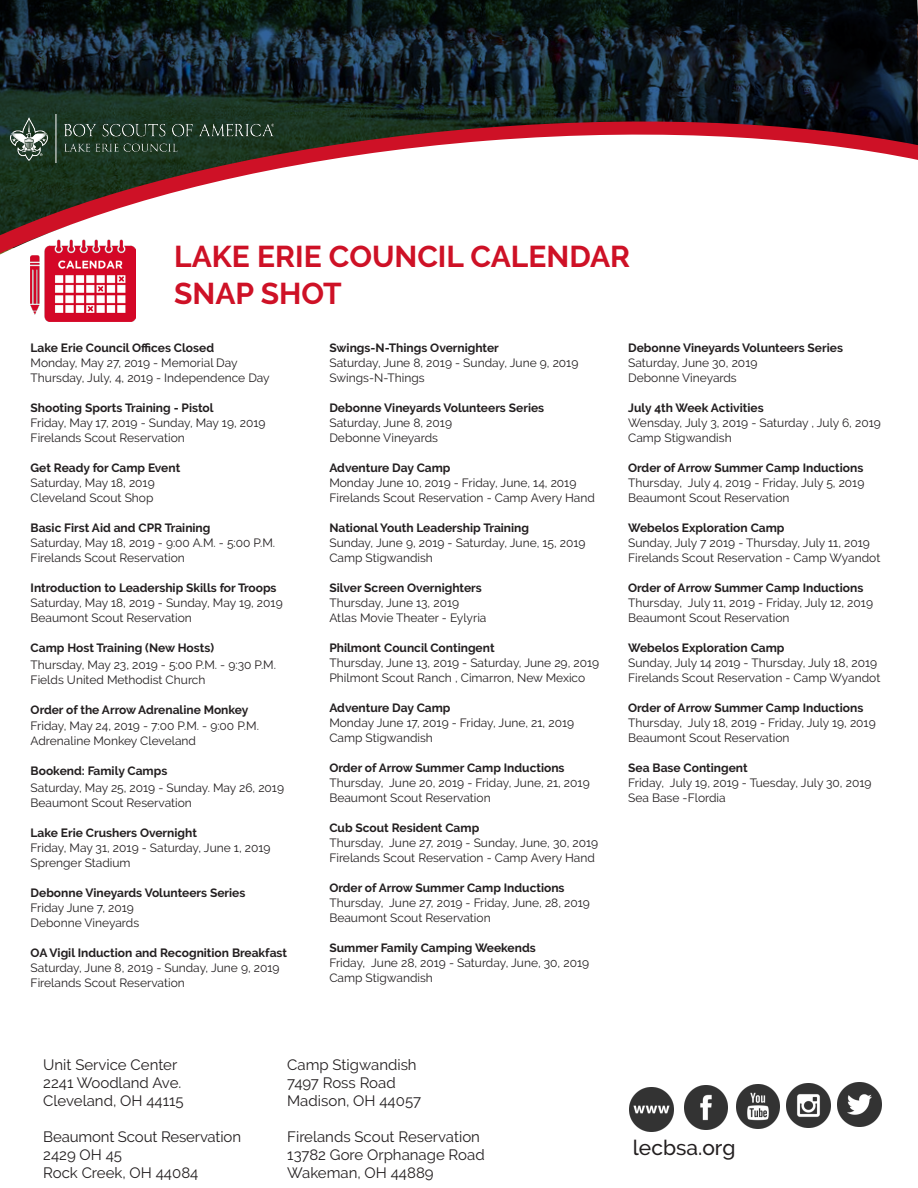
<style>
.page{position:relative;width:918px;height:1188px;background:#fff}
.page>*{position:absolute;margin:0;border:0;box-sizing:border-box;transform-origin:0 0}
.t1{font:700 30px "Raleway";color:#ce1126}
.t2{font:500 21px "Raleway";color:#231f20}
.t3{font:15px "Raleway";color:#231f20}
.t4{font:12px "Raleway";color:#231f20}
.t5{font:700 12px "Raleway";color:#231f20}
</style>
<div class="page">
<svg style="left:0;top:0;width:916px;height:108px"></svg>
<svg style="left:0;top:113px;width:918px;height:194px"></svg>
<img style="left:10px;top:115px;width:264px;height:48px">
<img style="left:786px;top:1084px;width:44px;height:43px">
<img style="left:630px;top:1088px;width:44px;height:43px">
<img style="left:684px;top:1086px;width:44px;height:43px">
<img style="left:838px;top:1082px;width:43px;height:44px">
<img style="left:736px;top:1085px;width:44px;height:43px">
<img style="left:31px;top:238px;width:105px;height:84px">
<p class="t1" style="left:174px;top:239px;width:457px">LAKE ERIE COUNCIL CALENDAR</p>
<p class="t1" style="left:174px;top:276px;width:169px">SNAP SHOT</p>
<p class="t5" style="left:31px;top:341px;width:185px">Lake Erie Council Offices Closed</p>
<p class="t4" style="left:31px;top:356px;width:209px">Monday, May 27, 2019 - Memorial Day</p>
<p class="t4" style="left:31px;top:371px;width:241px">Thursday, July, 4, 2019 - Independence Day</p>
<p class="t5" style="left:31px;top:401px;width:185px">Shooting Sports Training - Pistol</p>
<p class="t4" style="left:31px;top:416px;width:236px">Friday, May 17, 2019 - Sunday, May 19, 2019</p>
<p class="t4" style="left:31px;top:431px;width:156px">Firelands Scout Reservation</p>
<p class="t5" style="left:31px;top:461px;width:151px">Get Ready for Camp Event</p>
<p class="t4" style="left:31px;top:476px;width:126px">Saturday, May 18, 2019</p>
<p class="t4" style="left:31px;top:491px;width:124px">Cleveland Scout Shop</p>
<p class="t5" style="left:31px;top:521px;width:181px">Basic First Aid and CPR Training</p>
<p class="t4" style="left:31px;top:536px;width:246px">Saturday, May 18, 2019 - 9:00 A.M. - 5:00 P.M.</p>
<p class="t4" style="left:31px;top:551px;width:156px">Firelands Scout Reservation</p>
<p class="t5" style="left:31px;top:581px;width:248px">Introduction to Leadership Skills for Troops</p>
<p class="t4" style="left:31px;top:596px;width:254px">Saturday, May 18, 2019 - Sunday, May 19, 2019</p>
<p class="t4" style="left:31px;top:611px;width:163px">Beaumont Scout Reservation</p>
<p class="t5" style="left:31px;top:641px;width:185px">Camp Host Training (New Hosts)</p>
<p class="t4" style="left:31px;top:658px;width:247px">Thursday, May 23, 2019 - 5:00 P.M. - 9:30 P.M.</p>
<p class="t4" style="left:31px;top:673px;width:176px">Fields United Methodist Church</p>
<p class="t5" style="left:31px;top:703px;width:219px">Order of the Arrow Adrenaline Monkey</p>
<p class="t4" style="left:31px;top:719px;width:230px">Friday, May 24, 2019 - 7:00 P.M. - 9:00 P.M.</p>
<p class="t4" style="left:31px;top:734px;width:167px">Adrenaline Monkey Cleveland</p>
<p class="t5" style="left:31px;top:764px;width:138px">Bookend: Family Camps</p>
<p class="t4" style="left:31px;top:781px;width:255px">Saturday, May 25, 2019 - Sunday. May 26, 2019</p>
<p class="t4" style="left:31px;top:796px;width:163px">Beaumont Scout Reservation</p>
<p class="t5" style="left:31px;top:826px;width:168px">Lake Erie Crushers Overnight</p>
<p class="t4" style="left:31px;top:841px;width:241px">Friday, May 31, 2019 - Saturday, June 1, 2019</p>
<p class="t4" style="left:31px;top:856px;width:102px">Sprenger Stadium</p>
<p class="t5" style="left:31px;top:886px;width:216px">Debonne Vineyards Volunteers Series</p>
<p class="t4" style="left:31px;top:901px;width:105px">Friday June 7, 2019</p>
<p class="t4" style="left:31px;top:916px;width:110px">Debonne Vineyards</p>
<p class="t5" style="left:31px;top:946px;width:258px">OA Vigil Induction and Recognition Breakfast</p>
<p class="t4" style="left:31px;top:961px;width:251px">Saturday, June 8, 2019 - Sunday, June 9, 2019</p>
<p class="t4" style="left:31px;top:976px;width:156px">Firelands Scout Reservation</p>
<p class="t5" style="left:329px;top:341px;width:171px">Swings-N-Things Overnighter</p>
<p class="t4" style="left:329px;top:356px;width:251px">Saturday, June 8, 2019 - Sunday, June 9, 2019</p>
<p class="t4" style="left:329px;top:371px;width:97px">Swings-N-Things</p>
<p class="t5" style="left:329px;top:401px;width:216px">Debonne Vineyards Volunteers Series</p>
<p class="t4" style="left:329px;top:416px;width:124px">Saturday, June 8, 2019</p>
<p class="t4" style="left:329px;top:431px;width:110px">Debonne Vineyards</p>
<p class="t5" style="left:329px;top:461px;width:123px">Adventure Day Camp</p>
<p class="t4" style="left:329px;top:476px;width:249px">Monday June 10, 2019 - Friday, June, 14, 2019</p>
<p class="t4" style="left:329px;top:491px;width:267px">Firelands Scout Reservation - Camp Avery Hand</p>
<p class="t5" style="left:329px;top:521px;width:201px">National Youth Leadership Training</p>
<p class="t4" style="left:329px;top:536px;width:258px">Sunday, June 9, 2019 - Saturday, June, 15, 2019</p>
<p class="t4" style="left:329px;top:551px;width:105px">Camp Stigwandish</p>
<p class="t5" style="left:329px;top:581px;width:154px">Silver Screen Overnighters</p>
<p class="t4" style="left:329px;top:596px;width:131px">Thursday, June 13, 2019</p>
<p class="t4" style="left:329px;top:611px;width:159px">Atlas Movie Theater - Eylyria</p>
<p class="t5" style="left:329px;top:641px;width:167px">Philmont Council Contingent</p>
<p class="t4" style="left:329px;top:656px;width:271px">Thursday, June 13, 2019 - Saturday, June 29, 2019</p>
<p class="t4" style="left:329px;top:671px;width:257px">Philmont Scout Ranch , Cimarron, New Mexico</p>
<p class="t5" style="left:329px;top:701px;width:123px">Adventure Day Camp</p>
<p class="t4" style="left:329px;top:716px;width:246px">Monday June 17, 2019 - Friday, June, 21, 2019</p>
<p class="t4" style="left:329px;top:731px;width:105px">Camp Stigwandish</p>
<p class="t5" style="left:329px;top:761px;width:237px">Order of Arrow Summer Camp Inductions</p>
<p class="t4" style="left:329px;top:776px;width:262px">Thursday, June 20, 2019 - Friday, June, 21, 2019</p>
<p class="t4" style="left:329px;top:791px;width:163px">Beaumont Scout Reservation</p>
<p class="t5" style="left:329px;top:821px;width:151px">Cub Scout Resident Camp</p>
<p class="t4" style="left:329px;top:836px;width:270px">Thursday, June 27, 2019 - Sunday, June, 30, 2019</p>
<p class="t4" style="left:329px;top:851px;width:267px">Firelands Scout Reservation - Camp Avery Hand</p>
<p class="t5" style="left:329px;top:881px;width:237px">Order of Arrow Summer Camp Inductions</p>
<p class="t4" style="left:329px;top:896px;width:262px">Thursday, June 27, 2019 - Friday, June, 28, 2019</p>
<p class="t4" style="left:329px;top:911px;width:163px">Beaumont Scout Reservation</p>
<p class="t5" style="left:329px;top:941px;width:208px">Summer Family Camping Weekends</p>
<p class="t4" style="left:329px;top:956px;width:261px">Friday, June 28, 2019 - Saturday, June, 30, 2019</p>
<p class="t4" style="left:329px;top:971px;width:105px">Camp Stigwandish</p>
<p class="t5" style="left:628px;top:341px;width:216px">Debonne Vineyards Volunteers Series</p>
<p class="t4" style="left:628px;top:356px;width:131px">Saturday, June 30, 2019</p>
<p class="t4" style="left:628px;top:371px;width:110px">Debonne Vineyards</p>
<p class="t5" style="left:628px;top:401px;width:137px">July 4th Week Activities</p>
<p class="t4" style="left:628px;top:416px;width:254px">Wensday, July 3, 2019 - Saturday , July 6, 2019</p>
<p class="t4" style="left:628px;top:431px;width:105px">Camp Stigwandish</p>
<p class="t5" style="left:628px;top:461px;width:237px">Order of Arrow Summer Camp Inductions</p>
<p class="t4" style="left:628px;top:476px;width:238px">Thursday, July 4, 2019 - Friday, July 5, 2019</p>
<p class="t4" style="left:628px;top:491px;width:163px">Beaumont Scout Reservation</p>
<p class="t5" style="left:628px;top:521px;width:158px">Webelos Exploration Camp</p>
<p class="t4" style="left:628px;top:536px;width:243px">Sunday, July 7 2019 - Thursday, July 11, 2019</p>
<p class="t4" style="left:628px;top:551px;width:254px">Firelands Scout Reservation - Camp Wyandot</p>
<p class="t5" style="left:628px;top:581px;width:237px">Order of Arrow Summer Camp Inductions</p>
<p class="t4" style="left:628px;top:596px;width:246px">Thursday, July 11, 2019 - Friday, July 12, 2019</p>
<p class="t4" style="left:628px;top:611px;width:163px">Beaumont Scout Reservation</p>
<p class="t5" style="left:628px;top:641px;width:158px">Webelos Exploration Camp</p>
<p class="t4" style="left:628px;top:656px;width:251px">Sunday, July 14 2019 - Thursday, July 18, 2019</p>
<p class="t4" style="left:628px;top:671px;width:254px">Firelands Scout Reservation - Camp Wyandot</p>
<p class="t5" style="left:628px;top:701px;width:237px">Order of Arrow Summer Camp Inductions</p>
<p class="t4" style="left:628px;top:716px;width:249px">Thursday, July 18, 2019 - Friday, July 19, 2019</p>
<p class="t4" style="left:628px;top:731px;width:163px">Beaumont Scout Reservation</p>
<p class="t5" style="left:628px;top:761px;width:121px">Sea Base Contingent</p>
<p class="t4" style="left:628px;top:776px;width:245px">Friday, July 19, 2019 - Tuesday, July 30, 2019</p>
<p class="t4" style="left:628px;top:791px;width:99px">Sea Base -Flordia</p>
<p class="t3" style="left:43px;top:1056px;width:136px">Unit Service Center</p>
<p class="t3" style="left:43px;top:1074px;width:140px">2241 Woodland Ave.</p>
<p class="t3" style="left:43px;top:1092px;width:142px">Cleveland, OH 44115</p>
<p class="t3" style="left:43px;top:1128px;width:199px">Beaumont Scout Reservation</p>
<p class="t3" style="left:43px;top:1146px;width:80px">2429 OH 45</p>
<p class="t3" style="left:43px;top:1164px;width:157px">Rock Creek, OH 44084</p>
<p class="t3" style="left:287px;top:1056px;width:131px">Camp Stigwandish</p>
<p class="t3" style="left:287px;top:1074px;width:110px">7497 Ross Road</p>
<p class="t3" style="left:287px;top:1092px;width:135px">Madison, OH 44057</p>
<p class="t3" style="left:287px;top:1128px;width:194px">Firelands Scout Reservation</p>
<p class="t3" style="left:287px;top:1146px;width:199px">13782 Gore Orphanage Road</p>
<p class="t3" style="left:287px;top:1164px;width:148px">Wakeman, OH 44889</p>
<p class="t2" style="left:633px;top:1136px;width:104px">lecbsa.org</p>
</div>
